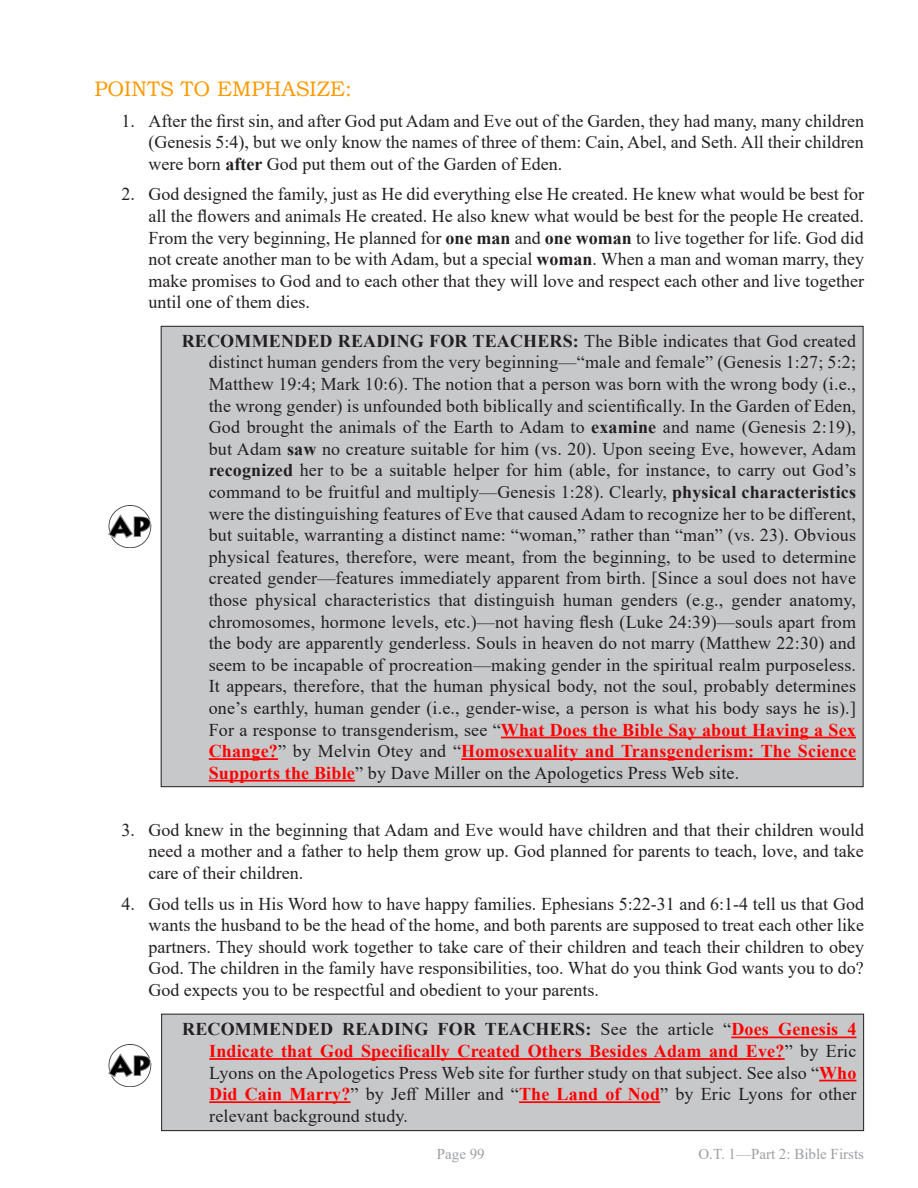
<style>
.page{position:relative;width:918px;height:1188px;background:#fff}
.page>*{position:absolute;margin:0;border:0;box-sizing:border-box;transform-origin:0 0}
.Heading_1{font:21px "Bookman Old Style";color:#f90}
.Boxed_Text{font:18px/21.6px "Times New Roman";color:#231f20;text-align:justify}
.t1{font:15px "Times New Roman";color:#9d9fa2}
.s1{font-weight:700}
.s2{font-weight:700;color:#f00}
</style>
<div class="page">
<div style="left:161px;top:326px;width:702px;height:461px;background:#c7c8ca"></div>
<hr style="left:501px;top:737px;width:355px;height:1px;background:#f00">
<hr style="left:209px;top:758px;width:69px;height:2px;background:#f00">
<hr style="left:461px;top:758px;width:395px;height:2px;background:#f00">
<hr style="left:209px;top:780px;width:146px;height:2px;background:#f00">
<img style="left:108px;top:506px;width:44px;height:41px">
<img style="left:108px;top:1045px;width:44px;height:41px">
<div style="left:162px;top:1014px;width:702px;height:117px;background:#c7c8ca"></div>
<hr style="left:731px;top:1037px;width:125px;height:1px;background:#f00">
<hr style="left:209px;top:1058px;width:576px;height:2px;background:#f00">
<hr style="left:819px;top:1080px;width:38px;height:1px;background:#f00">
<hr style="left:209px;top:1101px;width:142px;height:2px;background:#f00">
<hr style="left:519px;top:1101px;width:141px;height:2px;background:#f00">
<div style="left:161px;top:1014px;width:703px;height:117px;border:1px solid #231f20"></div>
<p class="Heading_1" style="left:94px;top:75px;width:259px">POINTS TO EMPHASIZE:</p>
<p class="Boxed_Text" style="left:148px;top:109px;width:717px;text-indent:-27px">1. After the first sin, and after God put Adam and Eve out of the Garden, they had many, many children (Genesis 5:4), but we only know the names of three of them: Cain, Abel, and Seth. All their children were born <span class="s1">after</span> God put them out of the Garden of Eden.</p>
<p class="Boxed_Text" style="left:148px;top:183px;width:717px;text-indent:-27px">2. God designed the family, just as He did everything else He created. He knew what would be best for all the flowers and animals He created. He also knew what would be best for the people He created.<br>From the very beginning, He planned for <span class="s1">one man</span> and <span class="s1">one woman</span> to live together for life. God did not create another man to be with Adam, but a special <span class="s1">woman</span>. When a man and woman marry, they make promises to God and to each other that they will love and respect each other and live together until one of them dies.</p>
<p class="Boxed_Text" style="left:209px;top:329px;width:649px;text-indent:-27px"><span class="s1">RECOMMENDED READING FOR TEACHERS:</span> The Bible indicates that God created distinct human genders from the very beginning—“male and female” (Genesis 1:27; 5:2; Matthew 19:4; Mark 10:6). The notion that a person was born with the wrong body (i.e., the wrong gender) is unfounded both biblically and scientifically. In the Garden of Eden, God brought the animals of the Earth to Adam to <span class="s1">examine</span> and name (Genesis 2:19), but Adam <span class="s1">saw</span> no creature suitable for him (vs. 20). Upon seeing Eve, however, Adam <span class="s1">recognized</span> her to be a suitable helper for him (able, for instance, to carry out God’s command to be fruitful and multiply—Genesis 1:28). Clearly, <span class="s1">physical characteristics </span>were the distinguishing features of Eve that caused Adam to recognize her to be different, but suitable, warranting a distinct name: “woman,” rather than “man” (vs. 23). Obvious physical features, therefore, were meant, from the beginning, to be used to determine created gender—features immediately apparent from birth. [Since a soul does not have those physical characteristics that distinguish human genders (e.g., gender anatomy, chromosomes, hormone levels, etc.)—not having flesh (Luke 24:39)—souls apart from the body are apparently genderless. Souls in heaven do not marry (Matthew 22:30) and seem to be incapable of procreation—making gender in the spiritual realm purposeless.<br>It appears, therefore, that the human physical body, not the soul, probably determines one’s earthly, human gender (i.e., gender-wise, a person is what his body says he is).] For a response to transgenderism, see “<span class="s2">What Does the Bible Say about Having a Sex Change?</span>” by Melvin Otey and “<span class="s2">Homosexuality and Transgenderism: The Science Supports the Bible</span>” by Dave Miller on the Apologetics Press Web site.</p>
<p class="Boxed_Text" style="left:148px;top:818px;width:717px;text-indent:-27px">3. God knew in the beginning that Adam and Eve would have children and that their children would need a mother and a father to help them grow up. God planned for parents to teach, love, and take care of their children.</p>
<p class="Boxed_Text" style="left:148px;top:892px;width:717px;text-indent:-27px">4. God tells us in His Word how to have happy families. Ephesians 5:22-31 and 6:1-4 tell us that God wants the husband to be the head of the home, and both parents are supposed to treat each other like partners. They should work together to take care of their children and teach their children to obey God. The children in the family have responsibilities, too. What do you think God wants you to do?<br>God expects you to be respectful and obedient to your parents.</p>
<p class="Boxed_Text" style="left:209px;top:1018px;width:649px;text-indent:-27px"><span class="s1">RECOMMENDED READING FOR TEACHERS:</span> See the article “<span class="s2">Does Genesis 4<br>Indicate that God Specifically Created Others Besides Adam and Eve?</span>” by Eric Lyons on the Apologetics Press Web site for further study on that subject. See also “<span class="s2">Who Did Cain Marry?</span>” by Jeff Miller and “<span class="s2">The Land of Nod</span>” by Eric Lyons for other relevant background study.</p>
<p class="t1" style="left:437px;top:1143px;width:49px">Page 99</p>
<p class="t1" style="left:698px;top:1143px;width:167px">O.T. 1—Part 2: Bible Firsts</p>
</div>
